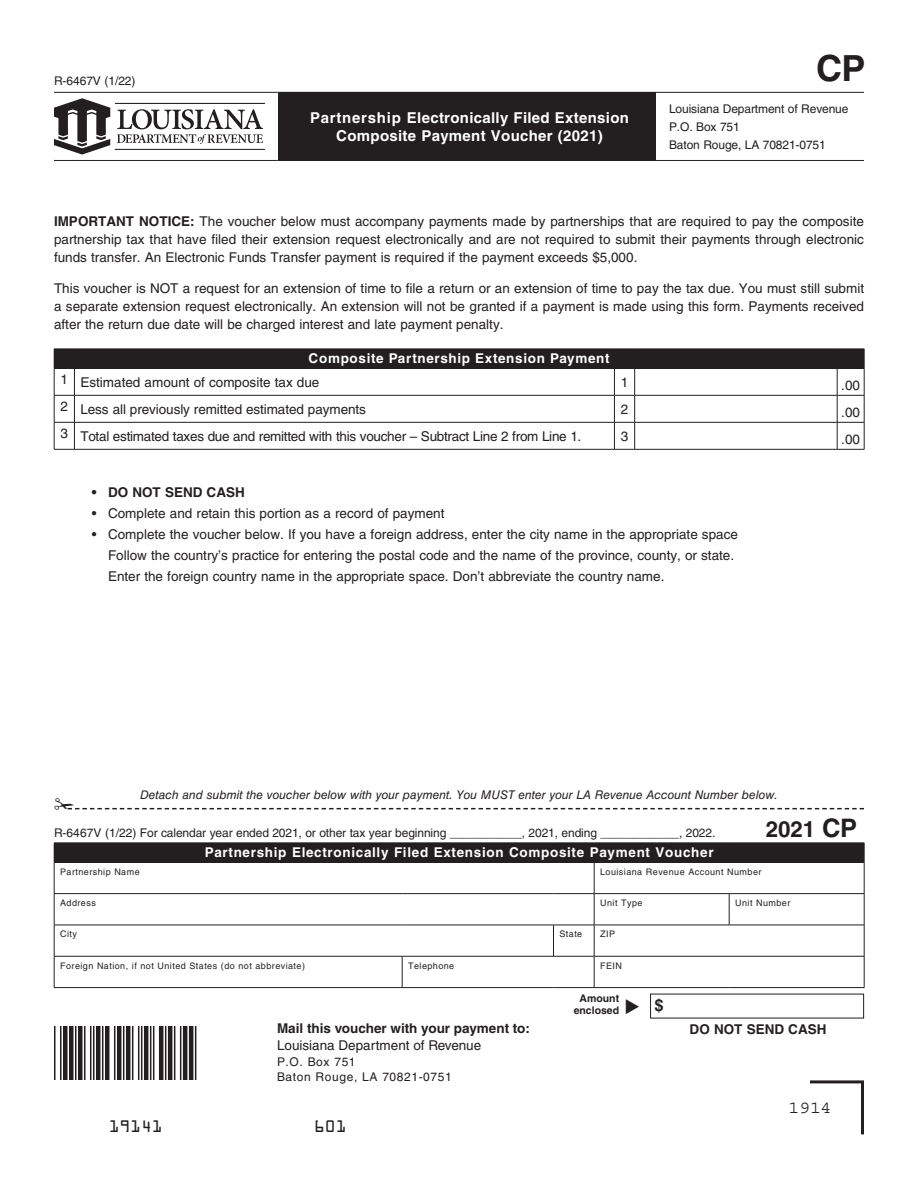
<style>
.page{position:relative;width:918px;height:1188px;background:#fff}
.page>*{position:absolute;margin:0;border:0;box-sizing:border-box;transform-origin:0 0}
.t1{font:700 36px "Helvetica LT Std";color:#231f20}
.t2{font:700 22.35px "Helvetica LT Std";color:#231f20}
.t3{font:18px "Courier Std";color:#231f20}
.t4{font:700 16.5px "Helvetica LT Std";color:#231f20}
.t5{font:700 15px/18px "Helvetica LT Std";letter-spacing:.02em;color:#fff;text-align:center}
.t6{font:15px "OCRA Std";color:#231f20}
.t7{font:13.5px/18px "Helvetica LT Std";color:#231f20;text-align:justify}
.t8{font:700 13.5px "Helvetica LT Std";letter-spacing:.05em;color:#fff}
.t9{font:13.5px "Helvetica LT Std";letter-spacing:-.02em;color:#231f20}
.t10{font:700 13.5px "Helvetica LT Std";color:#231f20}
.t11{font:12px "Helvetica LT Std";letter-spacing:-.01em;color:#231f20}
.t12{font:italic 12px "Helvetica LT Std";color:#231f20}
.t13{font:12px "Helvetica LT Std";letter-spacing:.05em;color:#231f20}
.t14{font:700 10.5px "Helvetica LT Std";color:#231f20}
.t15{font:9px "Helvetica LT Std";letter-spacing:.05em;color:#231f20}
.s1{font-weight:700}
.s2{font-size:25.5px}
</style>
<div class="page">
<div style="left:54px;top:843px;width:810px;height:19px;background:#231f20"></div>
<svg style="left:864px;top:843px;width:1px;height:19px"></svg>
<hr style="left:54px;top:862px;width:348px;height:1px;background:#231f20">
<hr style="left:54px;top:862px;width:1px;height:31px;background:#231f20">
<hr style="left:402px;top:862px;width:152px;height:1px;background:#231f20">
<hr style="left:554px;top:862px;width:40px;height:1px;background:#231f20">
<hr style="left:594px;top:862px;width:135px;height:1px;background:#231f20">
<hr style="left:594px;top:862px;width:1px;height:31px;background:#231f20">
<hr style="left:729px;top:862px;width:135px;height:1px;background:#231f20">
<hr style="left:864px;top:862px;width:1px;height:31px;background:#231f20">
<hr style="left:54px;top:893px;width:348px;height:1px;background:#231f20">
<hr style="left:54px;top:894px;width:1px;height:31px;background:#231f20">
<hr style="left:402px;top:893px;width:152px;height:1px;background:#231f20">
<hr style="left:554px;top:893px;width:40px;height:1px;background:#231f20">
<hr style="left:594px;top:893px;width:135px;height:1px;background:#231f20">
<hr style="left:594px;top:894px;width:1px;height:31px;background:#231f20">
<hr style="left:729px;top:893px;width:135px;height:1px;background:#231f20">
<hr style="left:729px;top:894px;width:1px;height:31px;background:#231f20">
<hr style="left:864px;top:894px;width:1px;height:31px;background:#231f20">
<hr style="left:54px;top:925px;width:348px;height:1px;background:#231f20">
<hr style="left:54px;top:925px;width:1px;height:31px;background:#231f20">
<hr style="left:402px;top:925px;width:152px;height:1px;background:#231f20">
<hr style="left:554px;top:925px;width:40px;height:1px;background:#231f20">
<hr style="left:553px;top:925px;width:1px;height:31px;background:#231f20">
<hr style="left:594px;top:925px;width:135px;height:1px;background:#231f20">
<hr style="left:594px;top:925px;width:1px;height:31px;background:#231f20">
<hr style="left:729px;top:925px;width:135px;height:1px;background:#231f20">
<hr style="left:864px;top:925px;width:1px;height:31px;background:#231f20">
<hr style="left:54px;top:956px;width:348px;height:1px;background:#231f20">
<hr style="left:54px;top:956px;width:1px;height:31px;background:#231f20">
<hr style="left:402px;top:956px;width:152px;height:1px;background:#231f20">
<hr style="left:402px;top:956px;width:1px;height:31px;background:#231f20">
<hr style="left:554px;top:956px;width:40px;height:1px;background:#231f20">
<hr style="left:594px;top:956px;width:135px;height:1px;background:#231f20">
<hr style="left:594px;top:956px;width:1px;height:31px;background:#231f20">
<hr style="left:729px;top:956px;width:135px;height:1px;background:#231f20">
<hr style="left:864px;top:956px;width:1px;height:31px;background:#231f20">
<hr style="left:54px;top:987px;width:348px;height:1px;background:#231f20">
<hr style="left:402px;top:987px;width:152px;height:1px;background:#231f20">
<hr style="left:554px;top:987px;width:40px;height:1px;background:#231f20">
<hr style="left:594px;top:987px;width:135px;height:1px;background:#231f20">
<hr style="left:729px;top:987px;width:135px;height:1px;background:#231f20">
<div style="left:54px;top:349px;width:810px;height:19px;background:#231f20"></div>
<hr style="left:74px;top:368px;width:540px;height:1px;background:#231f20">
<hr style="left:635px;top:368px;width:202px;height:1px;background:#231f20">
<hr style="left:74px;top:395px;width:540px;height:1px;background:#231f20">
<hr style="left:635px;top:395px;width:202px;height:1px;background:#231f20">
<hr style="left:74px;top:422px;width:540px;height:1px;background:#231f20">
<hr style="left:635px;top:422px;width:202px;height:1px;background:#231f20">
<svg style="left:54px;top:368px;width:21px;height:82px"></svg>
<hr style="left:74px;top:449px;width:540px;height:1px;background:#231f20">
<svg style="left:614px;top:368px;width:21px;height:82px"></svg>
<hr style="left:635px;top:449px;width:202px;height:1px;background:#231f20">
<svg style="left:837px;top:349px;width:28px;height:101px"></svg>
<svg style="left:810px;top:1080px;width:54px;height:55px"></svg>
<div style="left:278px;top:92px;width:378px;height:68px;background:#231f20"></div>
<hr style="left:54px;top:160px;width:224px;height:1px;background:#231f20">
<hr style="left:278px;top:160px;width:378px;height:1px;background:#231f20">
<hr style="left:656px;top:160px;width:208px;height:1px;background:#231f20">
<hr style="left:54px;top:92px;width:224px;height:1px;background:#231f20">
<hr style="left:656px;top:92px;width:208px;height:1px;background:#231f20">
<svg style="left:54px;top:1026px;width:142px;height:54px"></svg>
<svg style="left:54px;top:98px;width:211px;height:57px"></svg>
<svg style="left:67px;top:807px;width:797px;height:3px"></svg>
<p class="t11" style="left:54px;top:74px;width:83px">R-6467V (1/22)</p>
<p class="t5" style="left:310px;top:108px;width:321px">Partnership Electronically Filed Extension<br>Composite Payment Voucher (2021)</p>
<p class="t1" style="left:816px;top:46px;width:51px">CP</p>
<p class="t11" style="left:669px;top:102px;width:181px">Louisiana Department of Revenue</p>
<p class="t11" style="left:669px;top:120px;width:72px">P.O. Box 751</p>
<p class="t11" style="left:669px;top:138px;width:158px">Baton Rouge, LA 70821-0751</p>
<p class="t7" style="left:54px;top:212px;width:811px"><span class="s1">IMPORTANT NOTICE:</span> The voucher below must accompany payments made by partnerships that are required to pay the composite partnership tax that have filed their extension request electronically and are not required to submit their payments through electronic funds transfer. An Electronic Funds Transfer payment is required if the payment exceeds $5,000.</p>
<p class="t7" style="left:54px;top:279px;width:812px">This voucher is NOT a request for an extension of time to file a return or an extension of time to pay the tax due. You must still submit a separate extension request electronically. An extension will not be granted if a payment is made using this form. Payments received after the return due date will be charged interest and late payment penalty.</p>
<p class="t8" style="left:309px;top:350px;width:303px">Composite Partnership Extension Payment</p>
<p class="t7" style="left:61px;top:370px;width:9px">1</p>
<p class="t7" style="left:80px;top:373px;width:241px">Estimated amount of composite tax due</p>
<p class="t7" style="left:621px;top:373px;width:9px">1</p>
<p class="t7" style="left:841px;top:376px;width:20px">.00</p>
<p class="t7" style="left:61px;top:397px;width:9px">2</p>
<p class="t7" style="left:80px;top:400px;width:287px">Less all previously remitted estimated payments</p>
<p class="t7" style="left:621px;top:400px;width:9px">2</p>
<p class="t7" style="left:841px;top:403px;width:20px">.00</p>
<p class="t7" style="left:61px;top:424px;width:9px">3</p>
<p class="t9" style="left:80px;top:428px;width:502px">Total estimated taxes due and remitted with this voucher – Subtract Line 2 from Line 1.</p>
<p class="t7" style="left:621px;top:427px;width:9px">3</p>
<p class="t7" style="left:841px;top:430px;width:20px">.00</p>
<p class="t10" style="left:92px;top:484px;width:155px">• DO NOT SEND CASH</p>
<p class="t7" style="left:92px;top:504px;width:354px">• Complete and retain this portion as a record of payment</p>
<p class="t7" style="left:108px;top:524px;width:631px;line-height:21px;text-align:left;text-indent:-16px">• Complete the voucher below. If you have a foreign address, enter the city name in the appropriate space<br>Follow the country’s practice for entering the postal code and the name of the province, county, or state.<br>Enter the foreign country name in the appropriate space. Don’t abbreviate the country name.</p>
<p class="t12" style="left:140px;top:788px;width:639px">Detach and submit the voucher below with your payment. You MUST enter your LA Revenue Account Number below.</p>
<p class="t11" style="left:54px;top:826px;width:663px">R-6467V (1/22) For calendar year ended 2021, or other tax year beginning ___________, 2021, ending ____________, 2022.</p>
<p class="t2" style="left:766px;top:815px;width:93px">2021 <span class="s2">CP</span></p>
<p class="t8" style="left:205px;top:844px;width:510px">Partnership Electronically Filed Extension Composite Payment Voucher</p>
<p class="t15" style="left:60px;top:866px;width:81px">Partnership Name</p>
<p class="t15" style="left:600px;top:866px;width:163px">Louisiana Revenue Account Number</p>
<p class="t15" style="left:60px;top:898px;width:37px">Address</p>
<p class="t15" style="left:600px;top:898px;width:44px">Unit Type</p>
<p class="t15" style="left:735px;top:898px;width:57px">Unit Number</p>
<p class="t15" style="left:60px;top:929px;width:18px">City</p>
<p class="t15" style="left:560px;top:929px;width:24px">State</p>
<p class="t15" style="left:600px;top:929px;width:16px">ZIP</p>
<p class="t15" style="left:60px;top:960px;width:246px">Foreign Nation, if not United States (do not abbreviate)</p>
<p class="t15" style="left:408px;top:960px;width:48px">Telephone</p>
<p class="t15" style="left:600px;top:960px;width:23px">FEIN</p>
<p class="t10" style="left:277px;top:1020px;width:254px">Mail this voucher with your payment to:</p>
<p class="t7" style="left:277px;top:1036px;width:206px">Louisiana Department of Revenue</p>
<p class="t11" style="left:277px;top:1055px;width:80px">P.O. Box 751</p>
<p class="t13" style="left:277px;top:1070px;width:176px">Baton Rouge, LA 70821-0751</p>
<p class="t6" style="left:109px;top:1119px;width:55px">19141</p>
<p class="t6" style="left:314px;top:1119px;width:34px">601</p>
<p class="t14" style="left:580px;top:992px;width:41px">Amount</p>
<p class="t14" style="left:574px;top:1004px;width:47px">enclosed</p>
<p class="t4" style="left:654px;top:995px;width:11px">$</p>
<p class="t10" style="left:690px;top:1021px;width:138px">DO NOT SEND CASH</p>
<p class="t3" style="left:789px;top:1098px;width:45px">1914</p>
</div>
